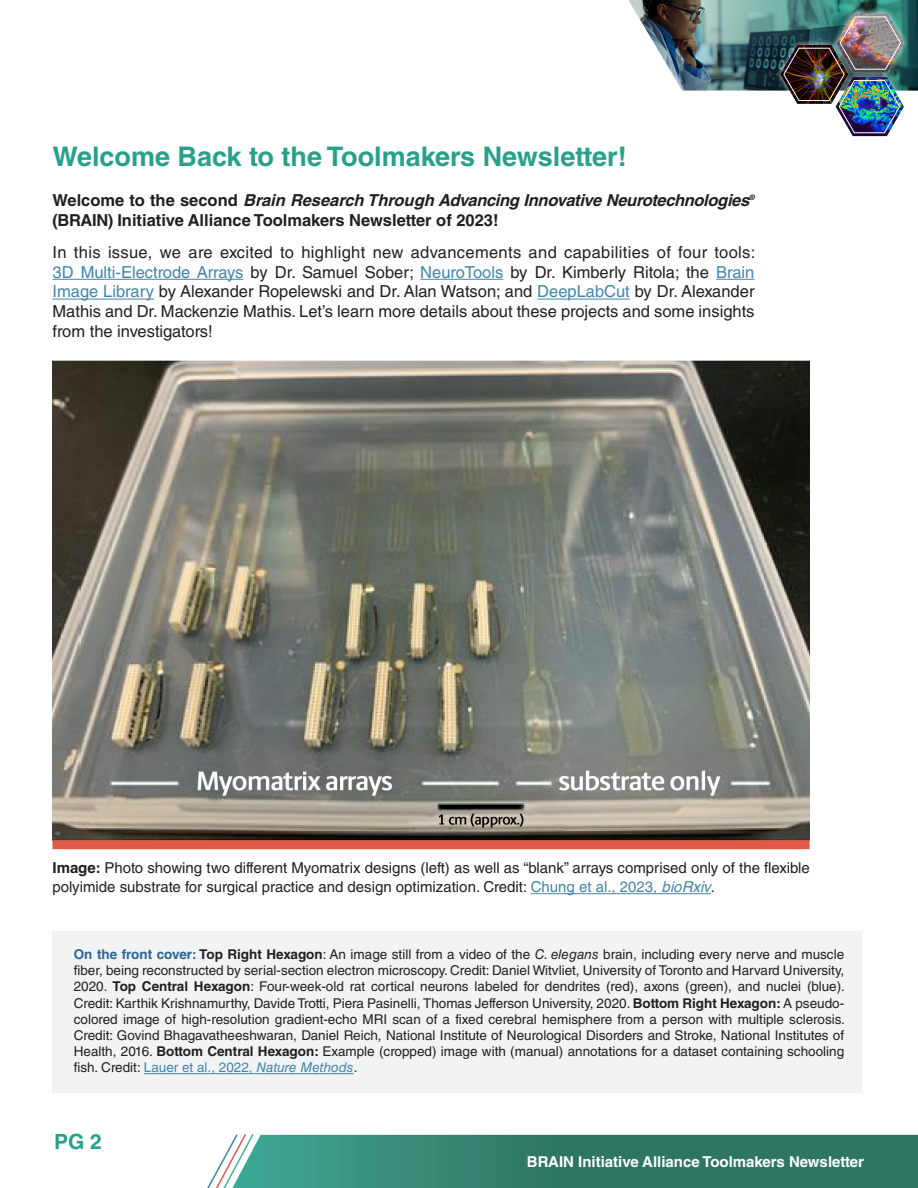
<style>
.page{position:relative;width:918px;height:1188px;background:#fff}
.page>*{position:absolute;margin:0;border:0;box-sizing:border-box;transform-origin:0 0}
.t1{font:700 27px "Helvetica LT Std";color:#28a18a}
.t2{font:700 21px "Helvetica LT Std";color:#28a18a}
.t3{font:16.5px/19.8px "Helvetica LT Std";color:#231f20;text-align:justify}
.t4{font:700 16.5px/19.8px "Helvetica LT Std";color:#231f20}
.t5{font:15px/19.5px "Helvetica LT Std";color:#231f20}
.t6{font:700 15px "Helvetica LT Std";color:#fff}
.t7{font:13.5px/16.2px "Helvetica LT Std";color:#231f20;text-align:justify}
.s1{font-style:italic}
.s2{color:#4285ab}
.s3{font-weight:700}
.s4{font-style:italic;color:#4285ab}
.s5{font-weight:700;color:#2b6695}
</style>
<div class="page">
<svg style="left:207px;top:1134px;width:711px;height:54px;background:#408977"></svg>
<div style="left:52px;top:932px;width:810px;height:162px;background:#f2f3f4"></div>
<hr style="left:144px;top:1073px;width:210px;height:1px;background:#4285ab">
<hr style="left:531px;top:893px;width:180px;height:1px;background:#4285ab">
<img style="left:52px;top:361px;width:758px;height:479px">
<div style="left:52px;top:840px;width:758px;height:9px;background:#df5b48"></div>
<img style="left:628px;top:0;width:290px;height:136px">
<hr style="left:52px;top:279px;width:191px;height:1px;background:#4285ab">
<hr style="left:420px;top:279px;width:83px;height:1px;background:#4285ab">
<hr style="left:716px;top:279px;width:39px;height:1px;background:#4285ab">
<hr style="left:52px;top:299px;width:102px;height:1px;background:#4285ab">
<hr style="left:537px;top:299px;width:93px;height:1px;background:#4285ab">
<p class="t1" style="left:52px;top:140px;width:576px">Welcome Back to the Toolmakers Newsletter!</p>
<p class="t4" style="left:52px;top:190px;width:706px">W e l c o m e t o t h e s e c o n d <span class="s1">Brain Research Through Advancing InnovativeNeurotechnologies</span><sup>® </sup>(BRAIN) Initiative Alliance Toolmakers Newsletter of 2023!</p>
<p class="t3" style="left:52px;top:242px;width:704px">In this issue, we are excited to highlight new advancements and capabilities of four tools:<br><span class="s2">3D Multi-Electrode Arrays</span> by Dr. Samuel Sober; <span class="s2">NeuroTools</span> by Dr. Kimberly Ritola; the <span class="s2">Brain Image Library</span> by Alexander Ropelewski and Dr. Alan Watson; and <span class="s2">DeepLabCut</span> by Dr. Alexander Mathis and Dr. Mackenzie Mathis. Let’s learn more details about these projects and some insights from the investigators!</p>
<p class="t5" style="left:52px;top:858px;width:759px"><span class="s3">Image:</span> Photo showing two different Myomatrix designs (left) as well as “blank” arrays comprised only of the flexible polyimide substrate for surgical practice and design optimization. Credit: <span class="s2">Chung et al., 2023,</span> <span class="s4">bioRxiv</span>.</p>
<p class="t7" style="left:74px;top:946px;width:773px"><span class="s5">On the front cover:</span> <span class="s3">Top Right Hexagon</span>: An image still from a video of the <span class="s1">C. elegans</span> brain, including every nerve and muscle fiber, being reconstructed by serial-section electron microscopy. Credit: Daniel Witvliet, University of Toronto and Harvard University, 2020. <span class="s3">Top Central Hexagon</span>: Four-week-old rat cortical neurons labeled for dendrites (red), axons (green), and nuclei (blue).<br>Credit: Karthik Krishnamurthy, Davide Trotti, Piera Pasinelli, Thomas Jefferson University, 2020. <span class="s3">Bottom Right Hexagon:</span> A pseudo&shy;colored image of high-resolution gradient-echo MRI scan of a fixed cerebral hemisphere from a person with multiple sclerosis.<br>Credit: Govind Bhagavatheeshwaran, Daniel Reich, National Institute of Neurological Disorders and Stroke, National Institutes of Health, 2016. <span class="s3">Bottom Central Hexagon:</span> Example (cropped) image with (manual) annotations for a dataset containing schooling fish. Credit: <span class="s2">Lauer et al., 2022,</span> <span class="s4">Nature Methods</span>.</p>
<p class="t2" style="left:54px;top:1129px;width:49px">PG 2</p>
<p class="t6" style="left:527px;top:1152px;width:339px">BRAIN Initiative Alliance Toolmakers Newsletter</p>
</div>
